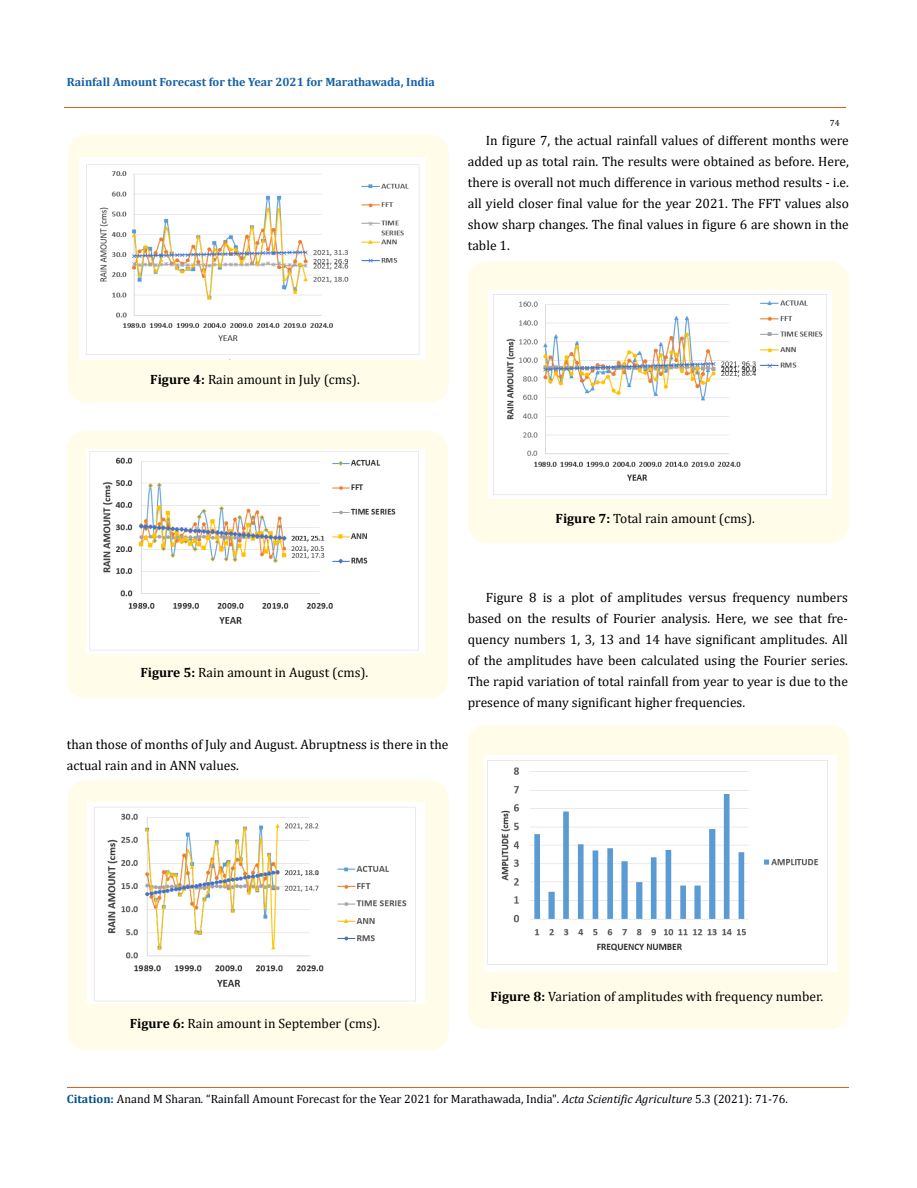
<style>
.page{position:relative;width:917px;height:1188px;background:#fff}
.page>*{position:absolute;margin:0;border:0;box-sizing:border-box;transform-origin:0 0}
.t1{font:13.5px/21px "Cambria";color:#000;text-align:justify}
.t2{font:12px "Cambria";color:#000}
.t3{font:700 12px "Cambria";color:#1560a6}
.t4{font:9px "Cambria";color:#000}
.s1{font-weight:700}
.s2{font-weight:700;color:#035089}
.s3{font-style:italic}
</style>
<div class="page">
<div style="left:68px;top:135px;width:380px;height:267px;background:#fffde9;border-radius:18px"></div>
<img style="left:79px;top:158px;width:347px;height:202px">
<div style="left:67px;top:431px;width:381px;height:267px;background:#fffde9;border-radius:18px"></div>
<img style="left:86px;top:450px;width:339px;height:204px">
<div style="left:68px;top:780px;width:380px;height:270px;background:#fffde9;border-radius:18px"></div>
<img style="left:87px;top:802px;width:338px;height:201px">
<div style="left:468px;top:261px;width:380px;height:282px;background:#fffde9;border-radius:18px"></div>
<img style="left:488px;top:290px;width:343px;height:208px">
<div style="left:468px;top:725px;width:380px;height:304px;background:#fffde9;border-radius:18px"></div>
<img style="left:484px;top:755px;width:352px;height:217px">
<hr style="left:64px;top:108px;width:781px;height:1px;background:#e05d1a">
<hr style="left:67px;top:1088px;width:781px;height:1px;background:#e05d1a">
<p class="t3" style="left:67px;top:73px;width:369px">Rainfall Amount Forecast for the Year 2021 for Marathawada, India</p>
<p class="t4" style="left:829px;top:118px;width:11px">74</p>
<p class="t1" style="left:468px;top:130px;width:382px;text-indent:18px">In figure 7, the actual rainfall values of different months were added up as total rain. The results were obtained as before. Here, there is overall not much difference in various method results - i.e. all yield closer final value for the year 2021. The FFT values also show sharp changes. The final values in figure 6 are shown in the table 1.</p>
<p class="t1" style="left:150px;top:369px;width:211px"><span class="s1">Figure 4:</span> Rain amount in July (cms).</p>
<p class="t1" style="left:555px;top:508px;width:201px"><span class="s1">Figure 7:</span> Total rain amount (cms).</p>
<p class="t1" style="left:140px;top:662px;width:229px"><span class="s1">Figure 5:</span> Rain amount in August (cms).</p>
<p class="t1" style="left:67px;top:734px;width:383px">than those of months of July and August. Abruptness is there in the actual rain and in ANN values.</p>
<p class="t1" style="left:468px;top:586px;width:381px;text-indent:18px">Figure 8 is a plot of amplitudes versus frequency numbers based on the results of Fourier analysis. Here, we see that fre&shy;quency numbers 1, 3, 13 and 14 have significant amplitudes. All of the amplitudes have been calculated using the Fourier series.<br>The rapid variation of total rainfall from year to year is due to the presence of many significant higher frequencies.</p>
<p class="t1" style="left:130px;top:1013px;width:252px"><span class="s1">Figure 6:</span> Rain amount in September (cms).</p>
<p class="t1" style="left:490px;top:986px;width:334px"><span class="s1">Figure 8:</span> Variation of amplitudes with frequency number.</p>
<p class="t2" style="left:67px;top:1092px;width:722px"><span class="s2">Citation:</span> Anand M Sharan<span class="s3">.</span> “Rainfall Amount Forecast for the Year 2021 for Marathawada, India". <span class="s3">Acta Scientific Agriculture</span> 5.3 (2021): 71-76.</p>
</div>
